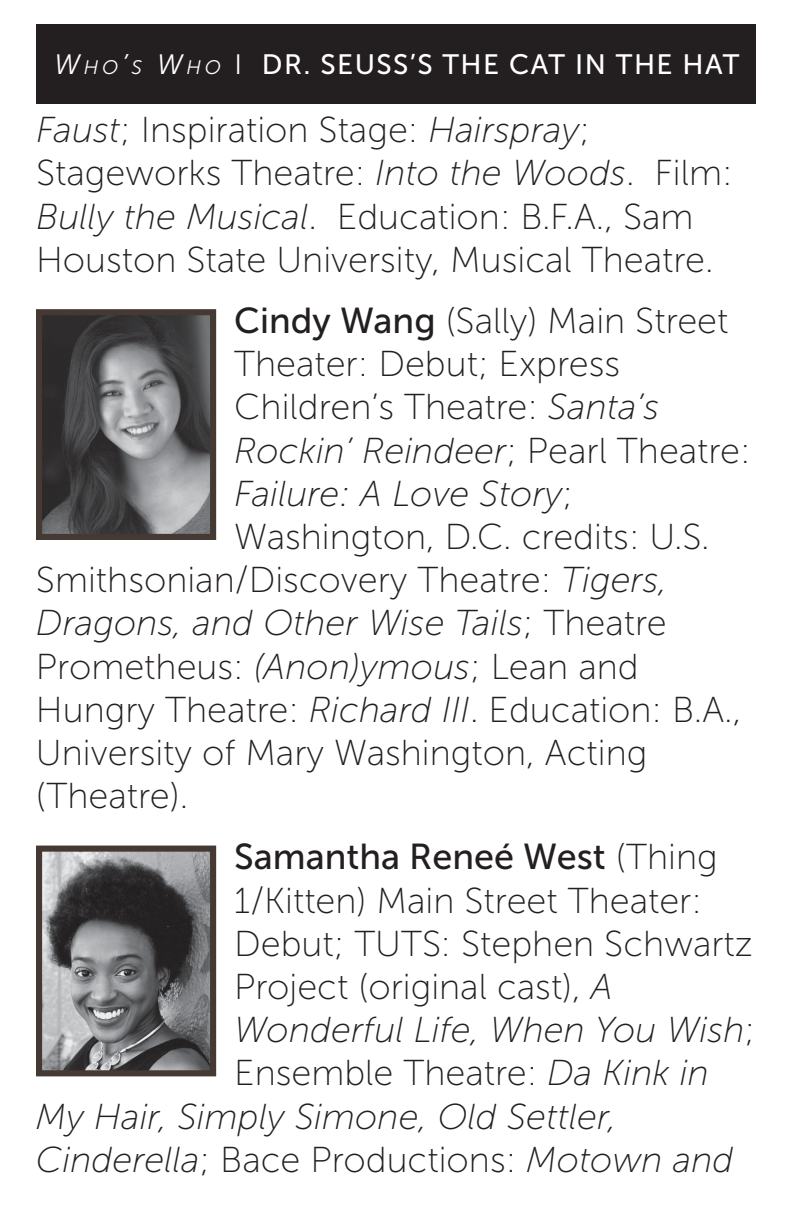
<style>
.page{position:relative;width:792px;height:1224px;background:#fff}
.page>*{position:absolute;margin:0;border:0;box-sizing:border-box;transform-origin:0 0}
.t1{font:36px/43.2px "Museo Sans 100";color:#231f20}
.t2{font:italic 36px "Museo Sans 100";color:#231f20}
.t3{font:36px "Museo Sans 500";color:#231f20}
.t4{font:28px "Museo Sans 500";letter-spacing:.05em;color:#fff}
.s1{font-family:"Museo Sans 300";font-style:italic}
.s2{font-family:"Museo Sans 300";font-style:italic;font-size:19.6px}
.s3{font-family:"Museo Sans 300"}
.s4{font-style:italic}
.s5{font-family:"Museo Sans 500"}
.s6{font-style:normal}
.s7{font-family:"Museo Sans 100"}
</style>
<div class="page">
<div style="left:36px;top:24px;width:720px;height:79px;background:#231f20"></div>
<img style="left:43px;top:316px;width:166px;height:217px">
<div style="left:36px;top:309px;width:180px;height:231px;border:6px solid #453934"></div>
<img style="left:43px;top:853px;width:166px;height:216px">
<div style="left:36px;top:846px;width:180px;height:230px;border:6px solid #453934"></div>
<p class="t4" style="left:54px;top:49px;width:687px"><span class="s1">W</span><span class="s2">H O</span> <span class="s1">’</span> <span class="s2">S</span> <span class="s1">W</span><span class="s2">H O</span> <span class="s3">I</span> DR. SEUSS’S THE CAT IN THE HAT</p>
<p class="t1" style="left:36px;top:109px;width:698px"><span class="s4">Faust</span>; Inspiration Stage: <span class="s4">Hairspray</span>; Stageworks Theatre: <span class="s4">Into the Woods</span>. Film:<br><span class="s4">Bully the Musical</span>. Education: B.F.A., Sam Houston State University, Musical Theatre.</p>
<p class="t1" style="left:234px;top:299px;width:496px"><span class="s5">Cindy Wang</span> (Sally) Main Street</p>
<p class="t1" style="left:234px;top:343px;width:387px">Theater: Debut; Express</p>
<p class="t1" style="left:234px;top:386px;width:427px">Children’s Theatre: <span class="s4">Santa’s</span></p>
<p class="t2" style="left:234px;top:431px;width:518px">Rockin’ Reindeer<span class="s6">; Pearl Theatre:</span></p>
<p class="t2" style="left:234px;top:474px;width:340px">Failure: A Love Story<span class="s6">;</span></p>
<p class="t1" style="left:234px;top:515px;width:477px">Washington, D.C. credits: U.S.</p>
<p class="t1" style="left:36px;top:559px;width:633px">Smithsonian/Discovery Theatre: <span class="s4">Tigers,</span></p>
<p class="t2" style="left:36px;top:604px;width:632px">Dragons, and Other Wise Tails<span class="s6">; Theatre</span></p>
<p class="t1" style="left:36px;top:645px;width:604px">Prometheus: <span class="s4">(Anon)ymous</span>; Lean and</p>
<p class="t1" style="left:36px;top:688px;width:707px">Hungry Theatre: <span class="s4">Richard III</span>. Education: B.A.,</p>
<p class="t1" style="left:36px;top:731px;width:613px">University of Mary Washington, Acting</p>
<p class="t1" style="left:36px;top:775px;width:154px">(Theatre).</p>
<p class="t3" style="left:234px;top:837px;width:485px">Samantha Reneé West <span class="s7">(Thing</span></p>
<p class="t1" style="left:234px;top:879px;width:469px">1/Kitten) Main Street Theater:</p>
<p class="t1" style="left:234px;top:922px;width:520px">Debut; TUTS: Stephen Schwartz</p>
<p class="t1" style="left:234px;top:965px;width:380px">Project (original cast), <span class="s4">A</span></p>
<p class="t2" style="left:234px;top:1011px;width:522px">Wonderful Life, When You Wish<span class="s6">;</span></p>
<p class="t1" style="left:234px;top:1052px;width:476px">Ensemble Theatre: <span class="s4">Da Kink in</span></p>
<p class="t2" style="left:36px;top:1097px;width:582px">My Hair, Simply Simone, Old Settler,</p>
<p class="t2" style="left:36px;top:1140px;width:699px">Cinderella<span class="s6">; Bace Productions:</span> Motown and</p>
</div>
